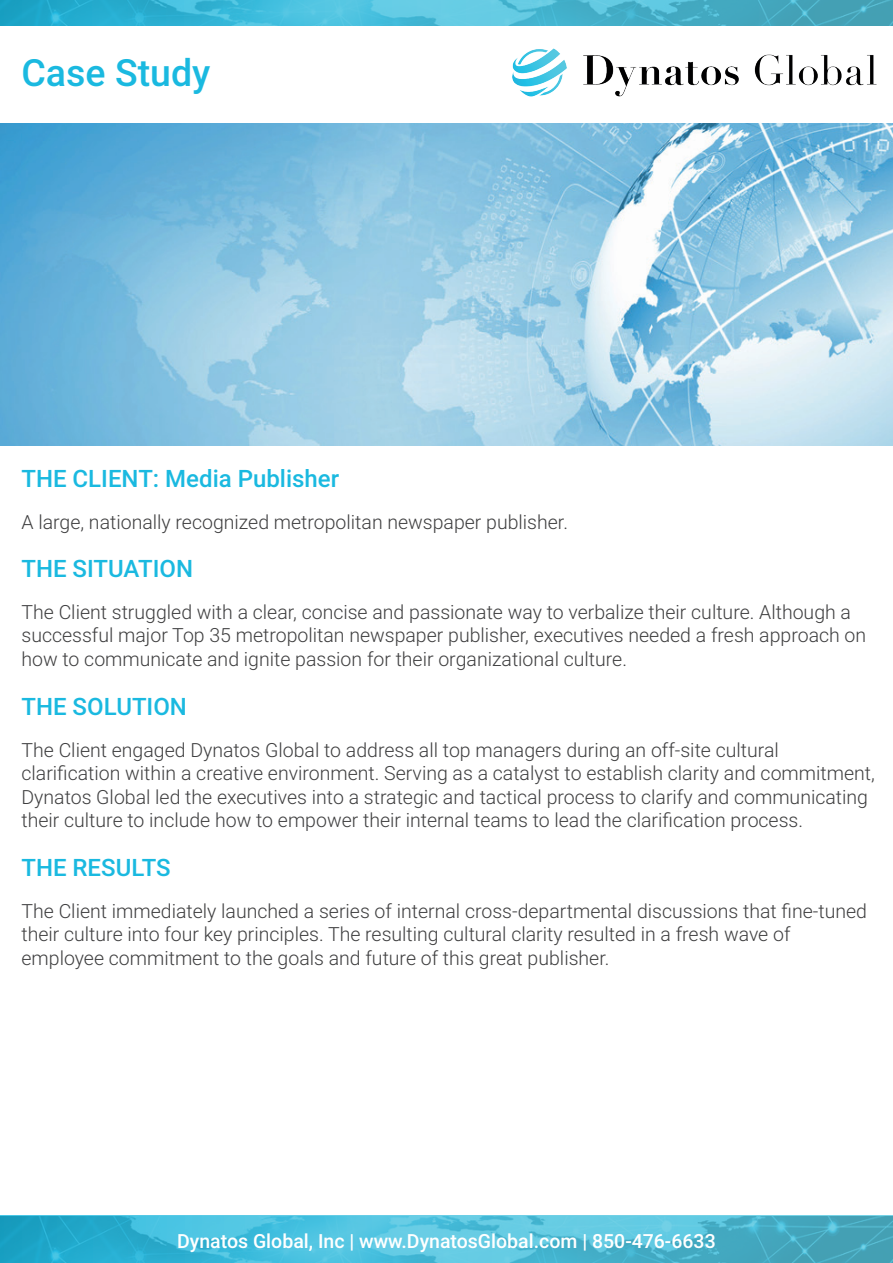
<style>
.page{position:relative;width:893px;height:1263px;background:#fff}
.page>*{position:absolute;margin:0;border:0;box-sizing:border-box;transform-origin:0 0}
.t1{font:500 37.5px "Roboto";color:#1ab9e0}
.t2{font:500 24px "Roboto";color:#1ab9e0}
.t3{font:300 19.5px/23.4px "Roboto";color:#3e3e3f}
.t4{font:500 19.5px "Roboto";color:#fff}
</style>
<div class="page">
<img style="left:512px;top:48px;width:365px;height:49px">
<svg style="left:0;top:1215px;width:893px;height:48px;background:#48b8d3"></svg>
<svg style="left:0;top:0;width:893px;height:25px;background:#44b5d0"></svg>
<img style="left:0;top:123px;width:893px;height:323px">
<h1 class="t1" style="left:21px;top:47px;width:190px">Case Study</h1>
<p class="t2" style="left:21px;top:461px;width:319px">THE CLIENT: Media Publisher</p>
<p class="t3" style="left:21px;top:509px;width:548px">A large, nationally recognized metropolitan newspaper publisher.</p>
<p class="t2" style="left:21px;top:551px;width:173px">THE SITUATION</p>
<p class="t3" style="left:21px;top:599px;width:846px">The Client struggled with a clear, concise and passionate way to verbalize their culture. Although a successful major Top 35 metropolitan newspaper publisher, executives needed a fresh approach on how to communicate and ignite passion for their organizational culture.</p>
<p class="t2" style="left:21px;top:689px;width:167px">THE SOLUTION</p>
<p class="t3" style="left:21px;top:737px;width:855px">The Client engaged Dynatos Global to address all top managers during an off-site cultural clarification within a creative environment. Serving as a catalyst to establish clarity and commitment, Dynatos Global led the executives into a strategic and tactical process to clarify and communicating their culture to include how to empower their internal teams to lead the clarification process.</p>
<p class="t2" style="left:21px;top:850px;width:151px">THE RESULTS</p>
<p class="t3" style="left:21px;top:898px;width:847px">The Client immediately launched a series of internal cross-departmental discussions that fine-tuned their culture into four key principles. The resulting cultural clarity resulted in a fresh wave of employee commitment to the goals and future of this great publisher.</p>
<p class="t4" style="left:177px;top:1227px;width:540px">Dynatos Global, Inc | www.DynatosGlobal.com | 850-476-6633</p>
</div>
